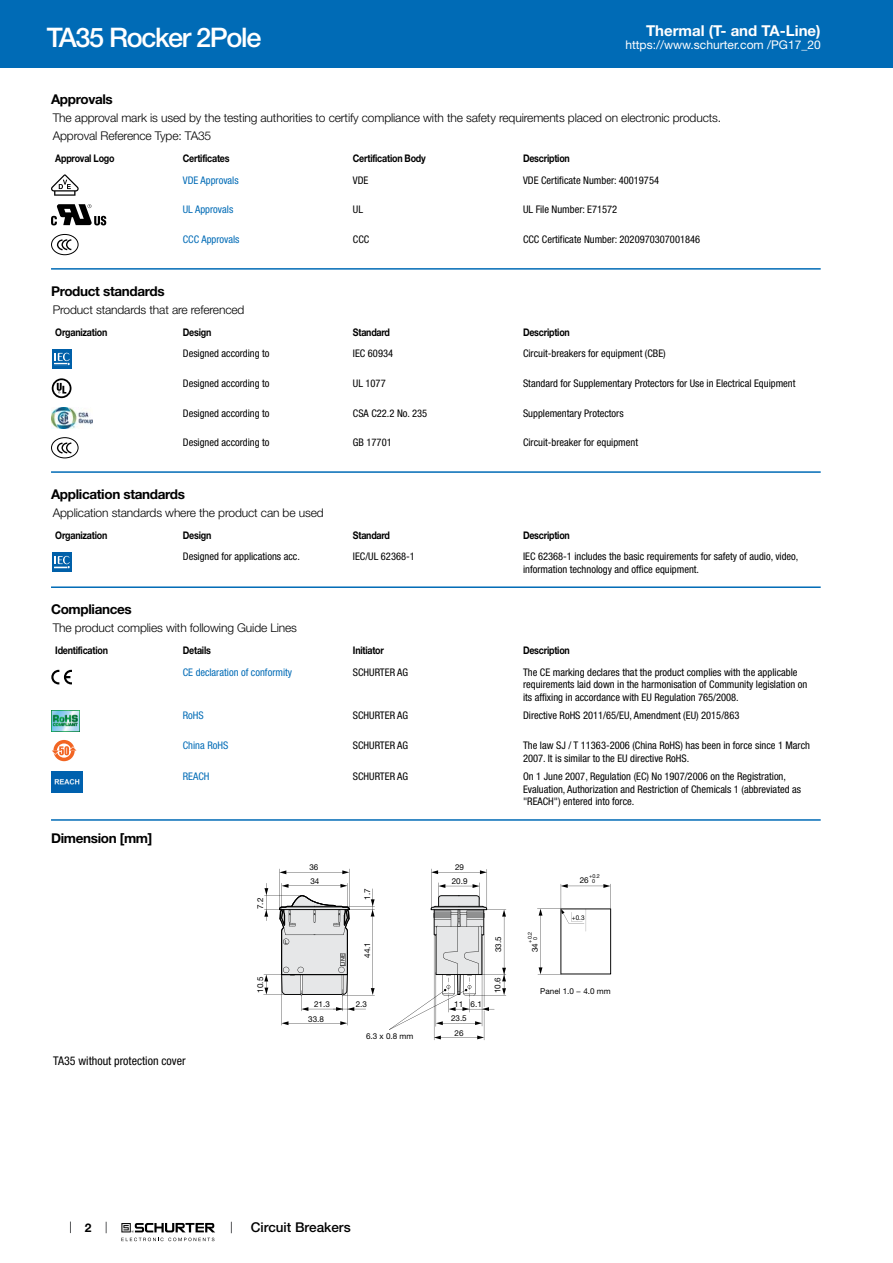
<style>
.page{position:relative;width:893px;height:1263px;background:#fff}
.page>*{position:absolute;margin:0;border:0;box-sizing:border-box;transform-origin:0 0}
.t1{font:500 27px "Helvetica Neue LT";letter-spacing:-.05em;color:#fff}
.t2{font:700 15px "Helvetica Neue LT";color:#fff}
.t3{font:700 13.5px "Helvetica Neue LT";letter-spacing:-.025em;color:#000}
.t4{font:500 13.5px "Helvetica Neue LT";color:#000}
.t5{font:300 12px/18.1px "Helvetica Neue LT";letter-spacing:-.01em;color:#000}
.t6{font:12px "Helvetica Neue LT";color:#fff}
.t7{font:condensed 12px "Helvetica Neue LT";color:#000}
.t8{font:700 12px "Helvetica Neue LT";color:#000}
.t9{font:condensed 10.5px/12.6px "Helvetica Neue LT";color:#000}
.t10{font:700 10.5px "Helvetica Neue LT";letter-spacing:-.025em;color:#000;scale:.85 1}
.t11{font:condensed 10.5px "Helvetica Neue LT";color:#006bb6}
.t12{font:8.1px/14.5px "Helvetica Neue LT";color:#000;text-align:center}
.t13{font:6.6px "Helvetica Neue LT";color:#000}
.t14{font:5.4px/5.4px "Helvetica Neue LT";color:#000;text-align:center}
</style>
<div class="page">
<svg style="left:70px;top:1221px;width:1px;height:12px"></svg>
<svg style="left:121px;top:1223px;width:94px;height:18px"></svg>
<div style="left:0;top:0;width:893px;height:68px;background:#006bb6"></div>
<svg style="left:51px;top:174px;width:28px;height:22px"></svg>
<svg style="left:51px;top:204px;width:55px;height:21px"></svg>
<div style="left:51px;top:234px;width:28px;height:21px;border:1px solid #000;border-radius:50%"></div>
<svg style="left:58px;top:239px;width:14px;height:12px"></svg>
<hr style="left:51px;top:268px;width:770px;height:2px;background:#006bb6">
<svg style="left:52px;top:349px;width:20px;height:20px"></svg>
<div style="left:52px;top:349px;width:19px;height:19px;background:#0060a9"></div>
<svg style="left:54px;top:353px;width:16px;height:13px"></svg>
<svg style="left:51px;top:385px;width:21px;height:14px"></svg>
<svg style="left:52px;top:378px;width:19px;height:20px"></svg>
<img style="left:51px;top:407px;width:42px;height:22px">
<div style="left:51px;top:437px;width:28px;height:21px;border:1px solid #000;border-radius:50%"></div>
<svg style="left:58px;top:442px;width:14px;height:12px"></svg>
<hr style="left:51px;top:471px;width:770px;height:2px;background:#006bb6">
<svg style="left:52px;top:552px;width:20px;height:20px"></svg>
<div style="left:52px;top:552px;width:19px;height:19px;background:#0060a9"></div>
<svg style="left:54px;top:556px;width:16px;height:13px"></svg>
<hr style="left:51px;top:586px;width:770px;height:2px;background:#006bb6">
<svg style="left:51px;top:670px;width:21px;height:14px"></svg>
<img style="left:51px;top:710px;width:29px;height:21px">
<svg style="left:53px;top:740px;width:22px;height:21px"></svg>
<svg style="left:57px;top:743px;width:14px;height:15px"></svg>
<svg style="left:52px;top:746px;width:25px;height:9px"></svg>
<img style="left:51px;top:771px;width:32px;height:21px">
<hr style="left:51px;top:819px;width:770px;height:2px;background:#006bb6">
<svg style="left:389px;top:990px;width:77px;height:40px"></svg>
<svg style="left:263px;top:869px;width:112px;height:156px"></svg>
<svg style="left:431px;top:869px;width:75px;height:171px"></svg>
<svg style="left:537px;top:884px;width:74px;height:91px"></svg>
<h1 class="t1" style="left:47px;top:21px;width:216px">TA35 Rocker 2Pole</h1>
<h2 class="t2" style="left:646px;top:21px;width:176px">Thermal (T- and TA-Line)</h2>
<p class="t6" style="left:625px;top:38px;width:197px">https://www.schurter.com /PG17_20</p>
<p class="t3" style="left:51px;top:91px;width:63px">Approvals</p>
<p class="t5" style="left:53px;top:108px;width:670px">The approval mark is used by the testing authorities to certify compliance with the safety requirements placed on electronic products.<br>Approval Reference Type: TA35</p>
<p class="t10" style="left:55px;top:152px;width:71px">Approval Logo</p>
<p class="t10" style="left:183px;top:152px;width:57px">Certificates</p>
<p class="t10" style="left:353px;top:152px;width:87px">Certification Body</p>
<p class="t10" style="left:523px;top:152px;width:57px">Description</p>
<p class="t11" style="left:183px;top:174px;width:57px">VDE Approvals</p>
<p class="t9" style="left:353px;top:173px;width:17px">VDE</p>
<p class="t9" style="left:523px;top:173px;width:138px">VDE Certificate Number: 40019754</p>
<p class="t11" style="left:183px;top:204px;width:52px">UL Approvals</p>
<p class="t9" style="left:353px;top:203px;width:12px">UL</p>
<p class="t9" style="left:523px;top:203px;width:96px">UL File Number: E71572</p>
<p class="t11" style="left:183px;top:233px;width:58px">CCC Approvals</p>
<p class="t9" style="left:353px;top:233px;width:18px">CCC</p>
<p class="t9" style="left:523px;top:233px;width:179px">CCC Certificate Number: 2020970307001846</p>
<p class="t3" style="left:51px;top:282px;width:115px">Product standards</p>
<p class="t5" style="left:53px;top:300px;width:193px">Product standards that are referenced</p>
<p class="t10" style="left:55px;top:325px;width:63px">Organization</p>
<p class="t10" style="left:183px;top:325px;width:35px">Design</p>
<p class="t10" style="left:353px;top:325px;width:45px">Standard</p>
<p class="t10" style="left:523px;top:325px;width:57px">Description</p>
<p class="t9" style="left:183px;top:347px;width:88px">Designed according to</p>
<p class="t9" style="left:353px;top:347px;width:42px">IEC 60934</p>
<p class="t9" style="left:523px;top:347px;width:144px">Circuit-breakers for equipment (CBE)</p>
<p class="t9" style="left:183px;top:377px;width:88px">Designed according to</p>
<p class="t9" style="left:353px;top:377px;width:34px">UL 1077</p>
<p class="t9" style="left:523px;top:377px;width:274px">Standard for Supplementary Protectors for Use in Electrical Equipment</p>
<p class="t9" style="left:183px;top:406px;width:88px">Designed according to</p>
<p class="t9" style="left:353px;top:406px;width:76px">CSA C22.2 No. 235</p>
<p class="t9" style="left:523px;top:406px;width:102px">Supplementary Protectors</p>
<p class="t9" style="left:183px;top:436px;width:88px">Designed according to</p>
<p class="t9" style="left:353px;top:436px;width:40px">GB 17701</p>
<p class="t9" style="left:523px;top:436px;width:117px">Circuit-breaker for equipment</p>
<p class="t3" style="left:51px;top:486px;width:135px">Application standards</p>
<p class="t5" style="left:53px;top:503px;width:272px">Application standards where the product can be used</p>
<p class="t10" style="left:55px;top:529px;width:63px">Organization</p>
<p class="t10" style="left:183px;top:529px;width:35px">Design</p>
<p class="t10" style="left:353px;top:529px;width:45px">Standard</p>
<p class="t10" style="left:523px;top:529px;width:57px">Description</p>
<p class="t9" style="left:183px;top:550px;width:119px">Designed for applications acc.</p>
<p class="t9" style="left:353px;top:550px;width:63px">IEC/UL 62368-1</p>
<p class="t9" style="left:523px;top:550px;width:277px">IEC 62368-1 includes the basic requirements for safety of audio, video, information technology and office equipment.</p>
<p class="t3" style="left:51px;top:601px;width:82px">Compliances</p>
<p class="t5" style="left:53px;top:619px;width:246px">The product complies with following Guide Lines</p>
<p class="t10" style="left:55px;top:644px;width:64px">Identification</p>
<p class="t10" style="left:183px;top:644px;width:35px">Details</p>
<p class="t10" style="left:353px;top:644px;width:38px">Initiator</p>
<p class="t10" style="left:523px;top:644px;width:57px">Description</p>
<p class="t11" style="left:183px;top:666px;width:111px">CE declaration of conformity</p>
<p class="t9" style="left:353px;top:665px;width:57px">SCHURTER AG</p>
<p class="t9" style="left:523px;top:665px;width:286px">The CE marking declares that the product complies with the applicable requirements laid down in the harmonisation of Community legislation on its affixing in accordance with EU Regulation 765/2008.</p>
<p class="t11" style="left:183px;top:709px;width:22px">RoHS</p>
<p class="t9" style="left:353px;top:709px;width:57px">SCHURTER AG</p>
<p class="t9" style="left:523px;top:709px;width:218px">Directive RoHS 2011/65/EU, Amendment (EU) 2015/863</p>
<p class="t11" style="left:183px;top:739px;width:47px">China RoHS</p>
<p class="t9" style="left:353px;top:739px;width:57px">SCHURTER AG</p>
<p class="t9" style="left:523px;top:739px;width:289px">The law SJ / T 11363-2006 (China RoHS) has been in force since 1 March<br>2007. It is similar to the EU directive RoHS.</p>
<p class="t11" style="left:183px;top:770px;width:28px">REACH</p>
<p class="t9" style="left:353px;top:770px;width:57px">SCHURTER AG</p>
<p class="t9" style="left:523px;top:770px;width:279px">On 1 June 2007, Regulation (EC) No 1907/2006 on the Registration,<br>Evaluation, Authorization and Restriction of Chemicals 1 (abbreviated as "REACH") entered into force.</p>
<p class="t3" style="left:51px;top:829px;width:103px">Dimension [mm]</p>
<p class="t7" style="left:53px;top:1053px;width:134px">TA35 without protection cover</p>
<p class="t8" style="left:85px;top:1220px;width:8px">2</p>
<p class="t12" style="left:253px;top:909px;width:13px;rotate:-90deg">7.2</p>
<p class="t12" style="left:253px;top:993px;width:17px;rotate:-90deg">10.5</p>
<p class="t14" style="left:285px;top:939px;width:5px">L</p>
<p class="t12" style="left:309px;top:860px;width:11px">36</p>
<p class="t12" style="left:310px;top:874px;width:11px">34</p>
<p class="t12" style="left:360px;top:900px;width:13px;rotate:-90deg">1.7</p>
<p class="t14" style="left:340px;top:965px;width:13px;rotate:-90deg">LINE</p>
<p class="t12" style="left:360px;top:958px;width:17px;rotate:-90deg">44.1</p>
<p class="t12" style="left:314px;top:996px;width:17px">21.3</p>
<p class="t12" style="left:308px;top:1011px;width:17px">33.8</p>
<p class="t12" style="left:356px;top:997px;width:13px">2.3</p>
<p class="t12" style="left:366px;top:1029px;width:49px">6.3 x 0.8 mm</p>
<p class="t12" style="left:455px;top:860px;width:11px">29</p>
<p class="t12" style="left:452px;top:874px;width:17px">20.9</p>
<p class="t12" style="left:454px;top:996px;width:29px">11 6.1</p>
<p class="t12" style="left:451px;top:1011px;width:17px">23.5<br>26</p>
<p class="t12" style="left:491px;top:952px;width:17px;rotate:-90deg">33.5</p>
<p class="t12" style="left:490px;top:993px;width:17px;rotate:-90deg">10.6</p>
<p class="t14" style="left:589px;top:873px;width:12px">+0.2<br>0</p>
<p class="t12" style="left:580px;top:872px;width:11px">26</p>
<p class="t14" style="left:527px;top:943px;width:12px;rotate:-90deg">+0.2<br>0</p>
<p class="t12" style="left:527px;top:952px;width:11px;rotate:-90deg">34</p>
<p class="t13" style="left:572px;top:914px;width:14px">+0.3</p>
<p class="t12" style="left:540px;top:984px;width:72px">Panel 1.0 − 4.0 mm</p>
<p class="t4" style="left:251px;top:1219px;width:101px">Circuit Breakers</p>
</div>
